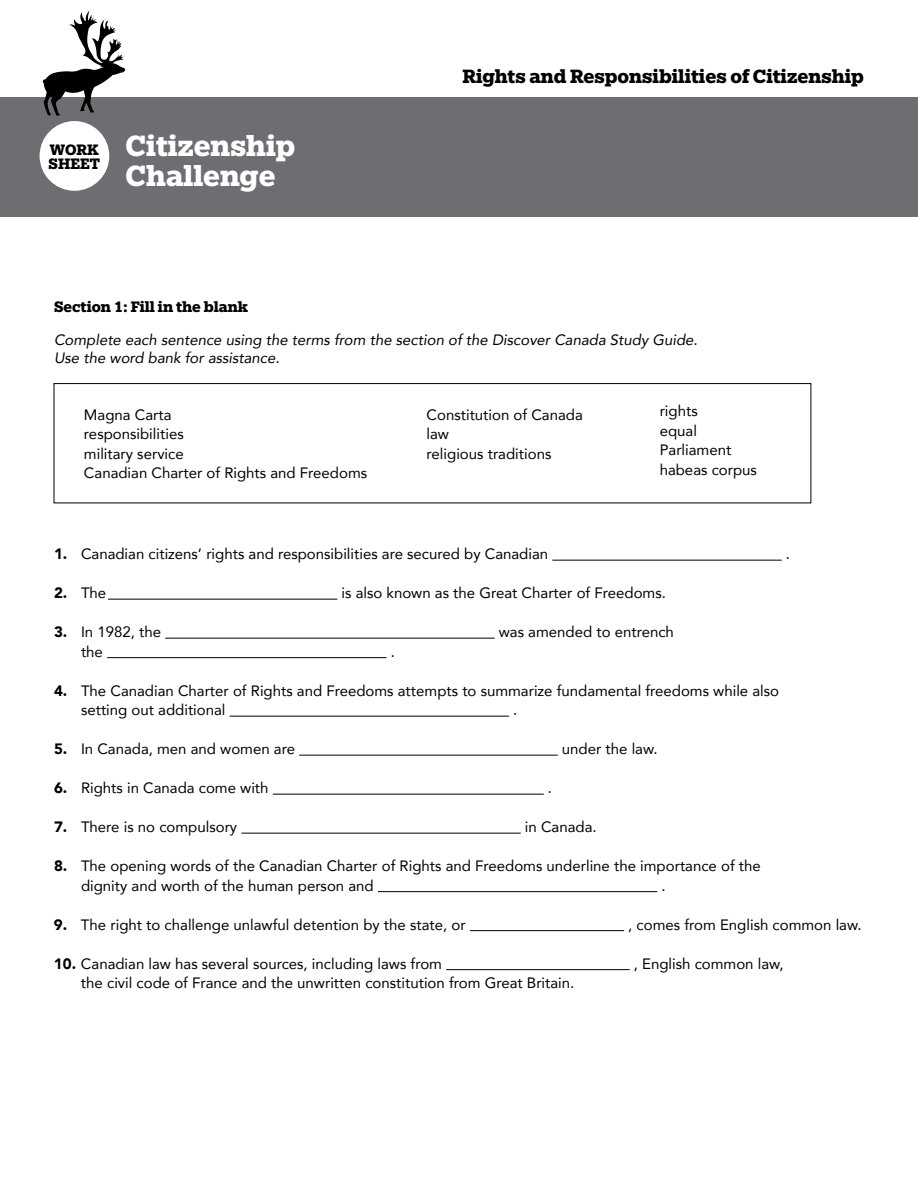
<style>
.page{position:relative;width:918px;height:1188px;background:#fff}
.page>*{position:absolute;margin:0;border:0;box-sizing:border-box;transform-origin:0 0}
.t1{font:700 32.1px/29.8px "Egyptian Slate Pro";color:#fff}
.t2{font:700 21px "Egyptian Slate Pro";color:#000}
.t3{font:700 16.5px/13.5px "Egyptian Slate Pro";color:#000}
.t4{font:15px/19.5px "Avenir";color:#000}
.t5{font:italic 15px/18px "Avenir";color:#000}
.s1{font-weight:900}
</style>
<div class="page">
<div style="left:0;top:98px;width:918px;height:119px;background:#6d6e71"></div>
<div style="left:40px;top:121px;width:69px;height:70px;background:#fff;border-radius:50%"></div>
<hr style="left:552px;top:560px;width:230px;height:1px;background:#000">
<hr style="left:108px;top:599px;width:229px;height:1px;background:#000">
<hr style="left:165px;top:638px;width:330px;height:1px;background:#000">
<hr style="left:107px;top:657px;width:280px;height:1px;background:#000">
<hr style="left:230px;top:716px;width:279px;height:1px;background:#000">
<hr style="left:299px;top:755px;width:259px;height:1px;background:#000">
<hr style="left:273px;top:794px;width:271px;height:1px;background:#000">
<hr style="left:241px;top:833px;width:280px;height:1px;background:#000">
<hr style="left:378px;top:891px;width:279px;height:1px;background:#000">
<hr style="left:470px;top:930px;width:154px;height:1px;background:#000">
<hr style="left:446px;top:969px;width:184px;height:1px;background:#000">
<svg style="left:42px;top:10px;width:84px;height:106px"></svg>
<div style="left:54px;top:383px;width:757px;height:120px;border:1px solid #000"></div>
<p class="t3" style="left:49px;top:143px;width:53px">WORK<br>SHEET</p>
<h1 class="t1" style="left:126px;top:130px;width:171px">Citizenship<br>Challenge</h1>
<h2 class="t2" style="left:462px;top:65px;width:403px">Rights and Responsibilities of Citizenship</h2>
<p class="t3" style="left:54px;top:300px;width:196px">Section 1: Fill in the blank</p>
<p class="t5" style="left:54px;top:331px;width:645px">Complete each sentence using the terms from the section of the Discover Canada Study Guide.<br>Use the word bank for assistance.</p>
<p class="t4" style="left:84px;top:404px;width:285px">Magna Carta<br>responsibilities<br>military service<br>Canadian Charter of Rights and Freedoms</p>
<p class="t4" style="left:427px;top:404px;width:158px">Constitution of Canada law<br>religious traditions</p>
<p class="t4" style="left:660px;top:401px;width:99px">rights<br>equal<br>Parliament habeas corpus</p>
<p class="t4" style="left:54px;top:544px;width:496px"><span class="s1">1.</span> Canadian citizens’ rights and responsibilities are secured by Canadian</p>
<p class="t4" style="left:786px;top:544px;width:6px">.</p>
<p class="t4" style="left:54px;top:583px;width:54px"><span class="s1">2.</span> The</p>
<p class="t4" style="left:342px;top:583px;width:326px">is also known as the Great Charter of Freedoms.</p>
<p class="t4" style="left:54px;top:622px;width:109px"><span class="s1">3.</span> In 1982, the</p>
<p class="t4" style="left:499px;top:622px;width:177px">was amended to entrench</p>
<p class="t4" style="left:81px;top:641px;width:23px">the</p>
<p class="t4" style="left:391px;top:641px;width:6px">.</p>
<p class="t4" style="left:81px;top:680px;width:700px;text-indent:-27px"><span class="s1">4.</span> The Canadian Charter of Rights and Freedoms attempts to summarize fundamental freedoms while also setting out additional</p>
<p class="t4" style="left:513px;top:700px;width:6px">.</p>
<p class="t4" style="left:54px;top:739px;width:243px"><span class="s1">5.</span> In Canada, men and women are</p>
<p class="t4" style="left:562px;top:739px;width:97px">under the law.</p>
<p class="t4" style="left:54px;top:778px;width:216px"><span class="s1">6.</span> Rights in Canada come with</p>
<p class="t4" style="left:548px;top:778px;width:6px">.</p>
<p class="t4" style="left:54px;top:817px;width:185px"><span class="s1">7.</span> There is no compulsory</p>
<p class="t4" style="left:525px;top:817px;width:73px">in Canada.</p>
<p class="t4" style="left:81px;top:856px;width:681px;text-indent:-27px"><span class="s1">8.</span> The opening words of the Canadian Charter of Rights and Freedoms underline the importance of the dignity and worth of the human person and</p>
<p class="t4" style="left:662px;top:875px;width:6px">.</p>
<p class="t4" style="left:54px;top:914px;width:413px"><span class="s1">9.</span> The right to challenge unlawful detention by the state, or</p>
<p class="t4" style="left:628px;top:914px;width:235px">, comes from English common law.</p>
<p class="t4" style="left:54px;top:953px;width:390px"><span class="s1">10.</span> Canadian law has several sources, including laws from</p>
<p class="t4" style="left:634px;top:953px;width:151px">, English common law,</p>
<p class="t4" style="left:81px;top:973px;width:495px">the civil code of France and the unwritten constitution from Great Britain.</p>
</div>
